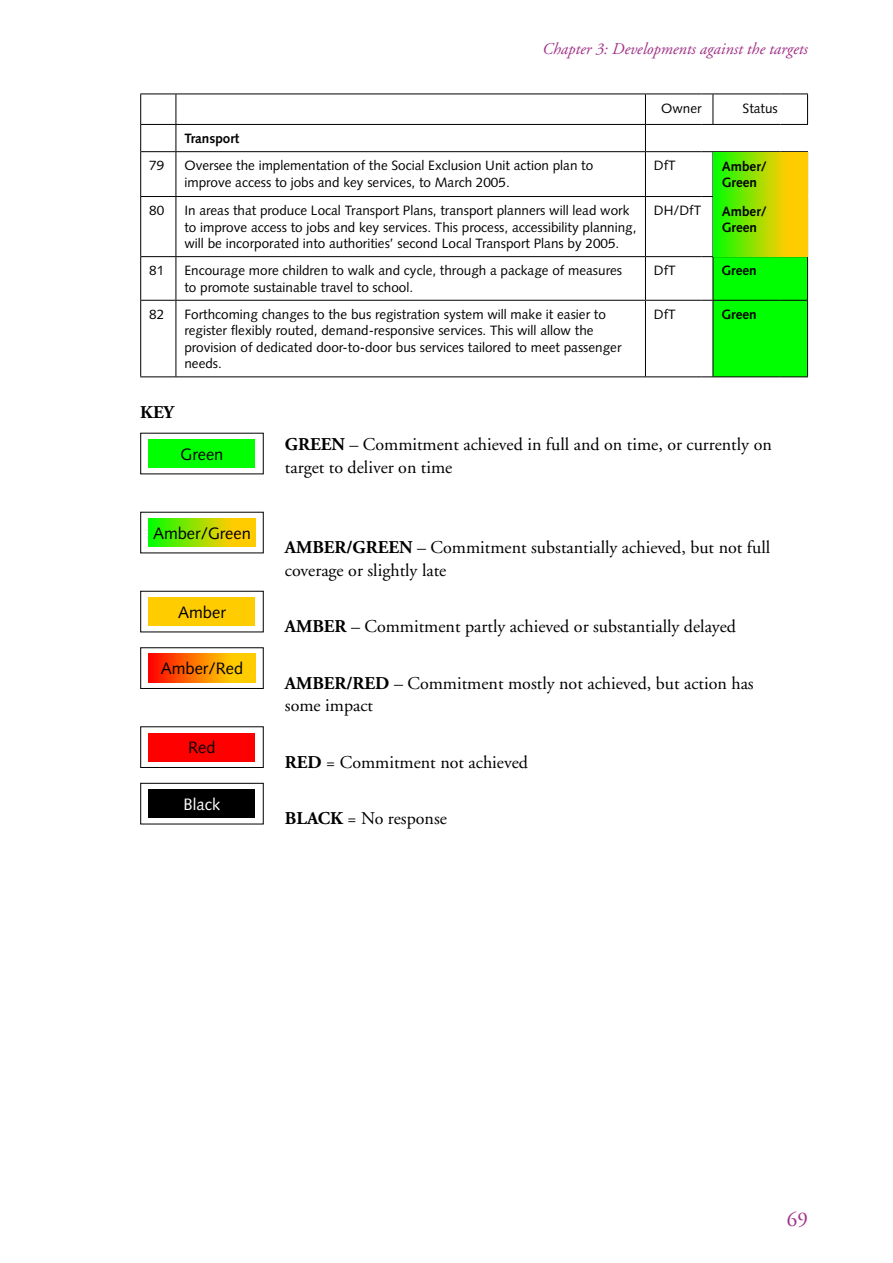
<style>
.page{position:relative;width:893px;height:1263px;background:#fff}
.page>*{position:absolute;margin:0;border:0;box-sizing:border-box;transform-origin:0 0}
.t1{font:21px "Adobe Garamond";color:#a03187}
.t2{font:18px/22.5px "Adobe Garamond";color:#000}
.t3{font:700 18px "Adobe Garamond";color:#000}
.t4{font:italic 16.5px "Adobe Garamond";color:#a03187}
.t5{font:16.5px "Syntax";color:#000}
.t6{font:16.5px "Syntax";color:#fff}
.t7{font:13.5px/16.5px "Syntax";color:#000}
.t8{font:700 13.5px/16.5px "Syntax";color:#000}
.s1{font-weight:700}
</style>
<div class="page">
<svg style="left:140px;top:125px;width:1px;height:26px"></svg>
<svg style="left:176px;top:125px;width:1px;height:26px"></svg>
<svg style="left:645px;top:125px;width:1px;height:26px"></svg>
<hr style="left:140px;top:151px;width:36px;height:1px;background:#000">
<hr style="left:140px;top:152px;width:1px;height:44px;background:#000">
<hr style="left:176px;top:151px;width:469px;height:1px;background:#000">
<hr style="left:176px;top:152px;width:1px;height:44px;background:#000">
<hr style="left:645px;top:151px;width:57px;height:1px;background:#000">
<hr style="left:645px;top:152px;width:1px;height:44px;background:#000">
<hr style="left:140px;top:196px;width:36px;height:1px;background:#000">
<hr style="left:140px;top:197px;width:1px;height:59px;background:#000">
<hr style="left:176px;top:196px;width:469px;height:1px;background:#000">
<hr style="left:176px;top:197px;width:1px;height:59px;background:#000">
<hr style="left:645px;top:196px;width:57px;height:1px;background:#000">
<hr style="left:645px;top:197px;width:1px;height:59px;background:#000">
<hr style="left:140px;top:256px;width:36px;height:1px;background:#000">
<hr style="left:140px;top:257px;width:1px;height:43px;background:#000">
<hr style="left:176px;top:256px;width:469px;height:1px;background:#000">
<hr style="left:176px;top:257px;width:1px;height:43px;background:#000">
<hr style="left:645px;top:256px;width:57px;height:1px;background:#000">
<hr style="left:645px;top:257px;width:1px;height:43px;background:#000">
<hr style="left:140px;top:300px;width:36px;height:1px;background:#000">
<hr style="left:140px;top:301px;width:1px;height:75px;background:#000">
<hr style="left:176px;top:300px;width:469px;height:1px;background:#000">
<hr style="left:176px;top:301px;width:1px;height:75px;background:#000">
<hr style="left:645px;top:300px;width:57px;height:1px;background:#000">
<hr style="left:645px;top:301px;width:1px;height:75px;background:#000">
<hr style="left:140px;top:376px;width:36px;height:1px;background:#000">
<hr style="left:176px;top:376px;width:469px;height:1px;background:#000">
<hr style="left:645px;top:376px;width:57px;height:1px;background:#000">
<hr style="left:140px;top:94px;width:36px;height:1px;background:#000">
<hr style="left:140px;top:94px;width:1px;height:30px;background:#000">
<hr style="left:176px;top:94px;width:469px;height:1px;background:#000">
<hr style="left:176px;top:94px;width:1px;height:30px;background:#000">
<hr style="left:645px;top:94px;width:57px;height:1px;background:#000">
<hr style="left:645px;top:94px;width:1px;height:30px;background:#000">
<hr style="left:713px;top:94px;width:67px;height:1px;background:#000">
<hr style="left:713px;top:94px;width:1px;height:30px;background:#000">
<svg style="left:780px;top:94px;width:27px;height:1px"></svg>
<hr style="left:807px;top:94px;width:1px;height:30px;background:#000">
<hr style="left:140px;top:124px;width:36px;height:1px;background:#000">
<hr style="left:176px;top:124px;width:469px;height:1px;background:#000">
<hr style="left:645px;top:124px;width:57px;height:1px;background:#000">
<hr style="left:713px;top:124px;width:67px;height:1px;background:#000">
<svg style="left:780px;top:124px;width:28px;height:1px"></svg>
<hr style="left:713px;top:151px;width:67px;height:1px;background:#000">
<svg style="left:780px;top:151px;width:28px;height:1px"></svg>
<hr style="left:807px;top:152px;width:1px;height:44px;background:#000">
<hr style="left:713px;top:196px;width:67px;height:1px;background:#000">
<svg style="left:780px;top:196px;width:28px;height:1px"></svg>
<hr style="left:807px;top:197px;width:1px;height:59px;background:#000">
<svg style="left:702px;top:256px;width:106px;height:121px;background:#19f618"></svg>
<svg style="left:713px;top:152px;width:94px;height:44px;background:#9ddf00"></svg>
<svg style="left:713px;top:197px;width:94px;height:59px;background:#9ddf00"></svg>
<div style="left:149px;top:439px;width:106px;height:29px;background:#0f0"></div>
<svg style="left:149px;top:518px;width:106px;height:29px;background:#9edf00"></svg>
<div style="left:149px;top:597px;width:106px;height:29px;background:#fc0"></div>
<svg style="left:149px;top:654px;width:106px;height:28px;background:#ff7e00"></svg>
<div style="left:140px;top:647px;width:124px;height:42px;border:1px solid #000"></div>
<div style="left:149px;top:733px;width:106px;height:28px;background:#f00"></div>
<div style="left:140px;top:726px;width:124px;height:42px;border:1px solid #000"></div>
<div style="left:149px;top:789px;width:106px;height:29px;background:#000"></div>
<div style="left:140px;top:783px;width:124px;height:41px;border:1px solid #000"></div>
<p class="t4" style="left:542px;top:40px;width:267px">Chapter 3: Developments against the targets</p>
<p class="t8" style="left:184px;top:130px;width:57px">Transport</p>
<p class="t7" style="left:661px;top:100px;width:42px">Owner</p>
<p class="t7" style="left:743px;top:100px;width:37px">Status</p>
<p class="t7" style="left:149px;top:157px;width:17px">79</p>
<p class="t7" style="left:184px;top:157px;width:410px">Oversee the implementation of the Social Exclusion Unit action plan to improve access to jobs and key services, to March 2005.</p>
<p class="t7" style="left:654px;top:157px;width:23px">DfT</p>
<p class="t8" style="left:722px;top:158px;width:46px">Amber/<br>Green</p>
<p class="t7" style="left:149px;top:202px;width:17px">80</p>
<p class="t7" style="left:184px;top:202px;width:454px">In areas that produce Local Transport Plans, transport planners will lead work to improve access to jobs and key services. This process, accessibility planning, will be incorporated into authorities’ second Local Transport Plans by 2005.</p>
<p class="t7" style="left:654px;top:202px;width:49px">DH/DfT</p>
<p class="t8" style="left:722px;top:203px;width:46px">Amber/<br>Green</p>
<p class="t7" style="left:149px;top:262px;width:17px">81</p>
<p class="t7" style="left:184px;top:262px;width:439px">Encourage more children to walk and cycle, through a package of measures to promote sustainable travel to school.</p>
<p class="t7" style="left:654px;top:262px;width:23px">DfT</p>
<p class="t8" style="left:721px;top:263px;width:37px">Green</p>
<p class="t7" style="left:149px;top:306px;width:17px">82</p>
<p class="t7" style="left:184px;top:306px;width:439px">Forthcoming changes to the bus registration system will make it easier to register flexibly routed, demand-responsive services. This will allow the provision of dedicated door-to-door bus services tailored to meet passenger needs.</p>
<p class="t7" style="left:654px;top:306px;width:23px">DfT</p>
<p class="t8" style="left:721px;top:306px;width:37px">Green</p>
<h2 class="t3" style="left:140px;top:402px;width:35px">KEY</h2>
<p class="t5" style="left:181px;top:444px;width:44px">Green</p>
<h2 class="t2" style="left:285px;top:434px;width:488px"><span class="s1">GREEN</span> – Commitment achieved in full and on time, or currently on target to deliver on time</h2>
<p class="t5" style="left:153px;top:523px;width:99px">Amber/Green</p>
<p class="t5" style="left:178px;top:602px;width:49px">Amber</p>
<p class="t5" style="left:161px;top:659px;width:84px">Amber/Red</p>
<p class="t5" style="left:188px;top:738px;width:29px">Red</p>
<p class="t6" style="left:184px;top:794px;width:38px">Black</p>
<h2 class="t2" style="left:285px;top:537px;width:487px"><span class="s1">AMBER/GREEN</span> – Commitment substantially achieved, but not full coverage or slightly late</h2>
<h2 class="t2" style="left:285px;top:616px;width:453px"><span class="s1">AMBER</span> – Commitment partly achieved or substantially delayed</h2>
<h2 class="t2" style="left:285px;top:672px;width:470px"><span class="s1">AMBER/RED</span> – Commitment mostly not achieved, but action has some impact</h2>
<h2 class="t2" style="left:285px;top:751px;width:245px"><span class="s1">RED</span> = Commitment not achieved</h2>
<h2 class="t2" style="left:285px;top:808px;width:164px"><span class="s1">BLACK</span> = No response</h2>
<h1 class="t1" style="left:787px;top:1208px;width:22px">69</h1>
</div>
